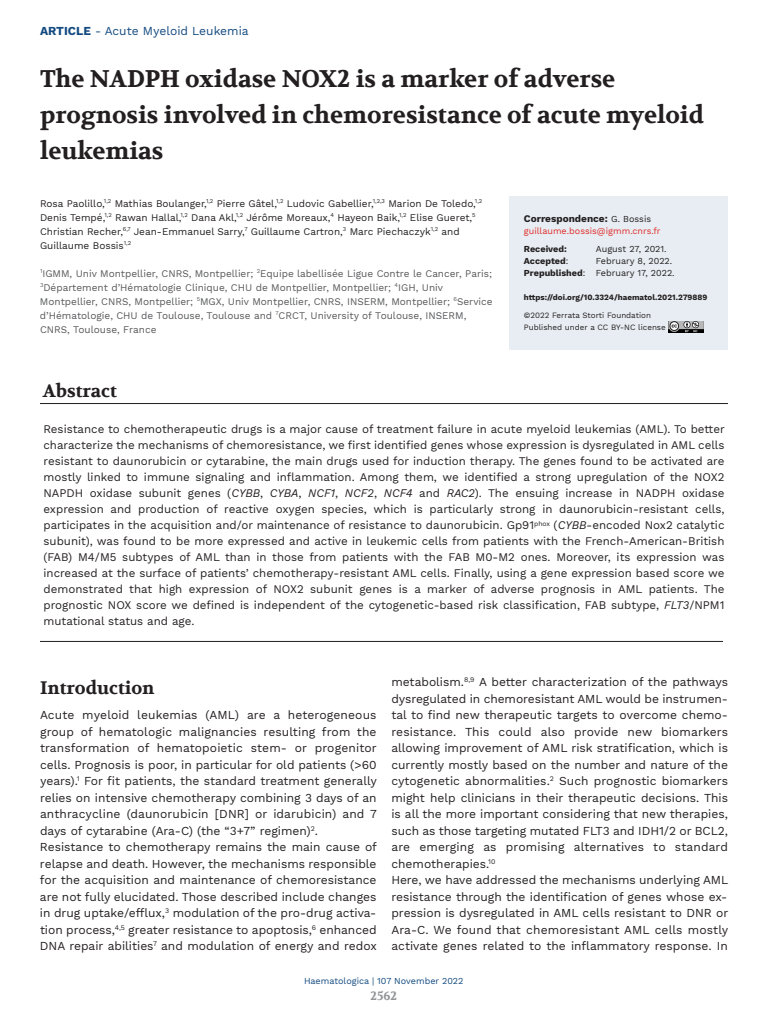
<style>
.page{position:relative;width:768px;height:1024px;background:#fff}
.page>*{position:absolute;margin:0;border:0;box-sizing:border-box;transform-origin:0 0}
.t1{font:700 24px/36px "Volkhov";color:#231f20}
.t2{font:700 18px "Volkhov";color:#231f20}
.t3{font:12px/16.5px "Work Sans";color:#231f20}
.t4{font:12px "Work Sans";color:#134a80}
.t5{font:700 12px "Volkhov";color:#939598}
.t6{font:11.5px/16px "Work Sans";color:#231f20;text-align:justify}
.t7{font:10px/14px "Work Sans";color:#57585a}
.t8{font:10px/14px "Work Sans";color:#231f20}
.t9{font:700 10px "Work Sans";color:#231f20}
.t10{font:9px/12px "Work Sans";color:#231f20;text-align:right}
.t11{font:9px "Work Sans";color:#134a80}
.t12{font:9px "Work Sans";color:#e02b2b}
.t13{font:700 9px "Work Sans";color:#231f20}
.t14{font:8px/12px "Work Sans";color:#231f20}
.t15{font:700 8px "Work Sans";color:#231f20}
.s1{font-weight:700}
.s2{font-weight:400;font-size:9px}
.s3{font-weight:400}
.s4{font-style:italic}
</style>
<div class="page">
<hr style="left:40px;top:403px;width:688px;height:1px;background:#231f20">
<hr style="left:40px;top:641px;width:683px;height:1px;background:#231f20">
<div style="left:510px;top:196px;width:218px;height:154px;background:#e7edf2"></div>
<img style="left:669px;top:321px;width:34px;height:12px">
<p class="t4" style="left:40px;top:24px;width:210px"><span class="s1">ARTICLE</span> - Acute Myeloid Leukemia</p>
<h1 class="t1" style="left:40px;top:61px;width:666px">The NADPH oxidase NOX2 is a marker of adverse prognosis involved in chemoresistance of acute myeloid leukemias</h1>
<p class="t8" style="left:40px;top:196px;width:444px">Rosa Paolillo,<sup>1,2</sup> Mathias Boulanger,<sup>1,2</sup> Pierre Gâtel,<sup>1,2</sup> Ludovic Gabellier,<sup>1,2,3</sup> Marion De Toledo,<sup>1,2<br></sup>Denis Tempé,<sup>1,2</sup> Rawan Hallal,<sup>1,2</sup> Dana Akl,<sup>1,2</sup> Jérôme Moreaux,<sup>4</sup> Hayeon Baik,<sup>1,2</sup> Elise Gueret,<sup>5<br></sup>Christian Recher,<sup>6,7</sup> Jean-Emmanuel Sarry,<sup>7</sup> Guillaume Cartron,<sup>3</sup> Marc Piechaczyk<sup>1,2</sup> and Guillaume Bossis<sup>1,2</sup></p>
<p class="t7" style="left:40px;top:266px;width:454px"><sup>1</sup>IGMM, Univ Montpellier, CNRS, Montpellier; <sup>2</sup>Equipe labellisée Ligue Contre le Cancer, Paris; <sup>3</sup>Département d’Hématologie Clinique, CHU de Montpellier, Montpellier; <sup>4</sup>IGH, Univ Montpellier, CNRS, Montpellier; <sup>5</sup>MGX, Univ Montpellier, CNRS, INSERM, Montpellier; <sup>6</sup>Service d’Hématologie, CHU de Toulouse, Toulouse and <sup>7</sup>CRCT, University of Toulouse, INSERM, CNRS, Toulouse, France</p>
<p class="t9" style="left:524px;top:212px;width:129px">Correspondence: <span class="s2">G. Bossis</span></p>
<p class="t12" style="left:524px;top:225px;width:138px">guillaume.bossis@igmm.cnrs.fr</p>
<p class="t13" style="left:524px;top:243px;width:44px">Received:</p>
<p class="t10" style="left:596px;top:243px;width:72px">August 27, 2021.</p>
<p class="t13" style="left:524px;top:255px;width:46px">Accepted<span class="s3">:</span></p>
<p class="t10" style="left:524px;top:255px;width:152px">February 8, 2022.<br><span class="s1">Prepublished</span>: February 17, 2022.</p>
<p class="t15" style="left:524px;top:292px;width:185px">https://doi.org/10.3324/haematol.2021.279889</p>
<p class="t14" style="left:524px;top:309px;width:143px">©2022 Ferrata Storti Foundation<br>Published under a CC BY-NC license</p>
<h2 class="t2" style="left:43px;top:380px;width:75px">Abstract</h2>
<p class="t6" style="left:43px;top:421px;width:683px">Resistance to chemotherapeutic drugs is a major cause of treatment failure in acute myeloid leukemias (AML). To better characterize the mechanisms of chemoresistance, we first identified genes whose expression is dysregulated in AML cells resistant to daunorubicin or cytarabine, the main drugs used for induction therapy. The genes found to be activated are mostly linked to immune signaling and inflammation. Among them, we identified a strong upregulation of the NOX2<br>NAPDH oxidase subunit genes (<span class="s4">CYBB</span>, <span class="s4">CYBA</span>, <span class="s4">NCF1</span>, <span class="s4">NCF2</span>, <span class="s4">NCF4</span> and <span class="s4">RAC2</span>). The ensuing increase in NADPH oxidase expression and production of reactive oxygen species, which is particularly strong in daunorubicin-resistant cells, participates in the acquisition and/or maintenance of resistance to daunorubicin. Gp91<sup>phox</sup> (<span class="s4">CYBB</span>-encoded Nox2 catalytic subunit), was found to be more expressed and active in leukemic cells from patients with the French-American-British (FAB) M4/M5 subtypes of AML than in those from patients with the FAB M0-M2 ones. Moreover, its expression was increased at the surface of patients’ chemotherapy-resistant AML cells. Finally, using a gene expression based score we demonstrated that high expression of NOX2 subunit genes is a marker of adverse prognosis in AML patients. The prognostic NOX score we defined is independent of the cytogenetic-based risk classification, FAB subtype, <span class="s4">FLT3</span>/NPM1 mutational status and age.</p>
<p class="t3" style="left:391px;top:674px;width:338px">metabolism.<sup>8,9</sup> A better characterization of the pathways dysregulated in chemoresistant AML would be instrumen&shy;tal to find new therapeutic targets to overcome chemo&shy;resistance. This could also provide new biomarkers allowing improvement of AML risk stratification, which is currently mostly based on the number and nature of the cytogenetic abnormalities.<sup>2</sup> Such prognostic biomarkers might help clinicians in their therapeutic decisions. This is all the more important considering that new therapies, such as those targeting mutated FLT3 and IDH1/2 or BCL2, are emerging as promising alternatives to standard chemotherapies.<sup>10<br></sup>Here, we have addressed the mechanisms underlying AML resistance through the identification of genes whose ex&shy;pression is dysregulated in AML cells resistant to DNR or Ara-C. We found that chemoresistant AML cells mostly activate genes related to the inflammatory response. In</p>
<p class="t11" style="left:304px;top:976px;width:161px">Haematologica | 107 November 2022</p>
<p class="t5" style="left:371px;top:989px;width:28px">2562</p>
<h2 class="t2" style="left:40px;top:677px;width:116px">Introduction</h2>
<p class="t3" style="left:40px;top:707px;width:339px">Acute myeloid leukemias (AML) are a heterogeneous group of hematologic malignancies resulting from the transformation of hematopoietic stem- or progenitor cells. Prognosis is poor, in particular for old patients (&gt;60 years).<sup>1</sup> For fit patients, the standard treatment generally relies on intensive chemotherapy combining 3 days of an anthracycline (daunorubicin [DNR] or idarubicin) and 7 days of cytarabine (Ara-C) (the “3+7” regimen)<sup>2</sup>.<br>Resistance to chemotherapy remains the main cause of relapse and death. However, the mechanisms responsible for the acquisition and maintenance of chemoresistance are not fully elucidated. Those described include changes in drug uptake/efflux,<sup>3</sup> modulation of the pro-drug activa&shy;tion process,<sup>4,5</sup> greater resistance to apoptosis,<sup>6</sup> enhanced DNA repair abilities<sup>7</sup> and modulation of energy and redox</p>
</div>
